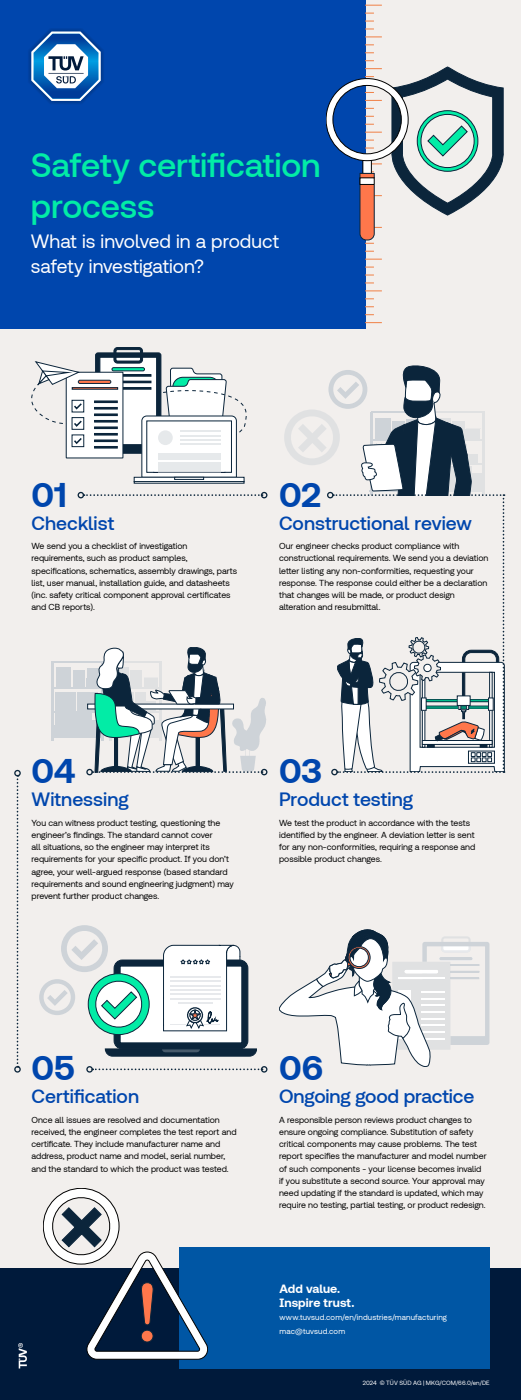
<style>
.page{position:relative;width:521px;height:1400px;background:#fff}
.page>*{position:absolute;margin:0;border:0;box-sizing:border-box;transform-origin:0 0}
.t1{font:700 35px "TUVSUD Pro";color:#0046ad}
.t2{font:500 33.86px/40.9px "TUVSUD Pro";letter-spacing:-.005em;color:#02eca6}
.t3{font:500 19.25px "TUVSUD Pro";color:#0046ad}
.t4{font:19.25px/24.5px "TUVSUD Pro";color:#fff}
.t5{font:700 12.25px/13.5px "TUVSUD Pro";letter-spacing:.005em;color:#fff}
.t6{font:8.75px/12.2px "TUVSUD Pro";color:#000}
.t7{font:7.88px/13.5px "TUVSUD Pro";letter-spacing:.015em;color:#fff}
.t8{font:6.12px "TUVSUD Pro";letter-spacing:.015em;color:#fff}
</style>
<div class="page">
<div style="left:0;top:0;width:521px;height:1281px;background:#f2efed"></div>
<div style="left:0;top:0;width:366px;height:329px;background:#0046ad"></div>
<svg style="left:28px;top:29px;width:76px;height:75px"></svg>
<svg style="left:366px;top:322px;width:16px;height:1px"></svg>
<svg style="left:366px;top:291px;width:16px;height:1px"></svg>
<svg style="left:366px;top:259px;width:16px;height:1px"></svg>
<svg style="left:366px;top:37px;width:16px;height:1px"></svg>
<svg style="left:366px;top:4px;width:16px;height:2px"></svg>
<div style="left:134px;top:477px;width:110px;height:5px;background:#fff"></div>
<div style="left:134px;top:481px;width:110px;height:2px;border:1px solid #0b253b"></div>
<div style="left:174px;top:477px;width:30px;height:3px;border:1px solid #0b253b"></div>
<svg style="left:32px;top:347px;width:214px;height:131px"></svg>
<hr style="left:52px;top:687px;width:52px;height:2px;background:#ced3d8">
<hr style="left:53px;top:711px;width:51px;height:2px;background:#ced3d8">
<hr style="left:51px;top:736px;width:52px;height:2px;background:#ced3d8">
<hr style="left:53px;top:661px;width:51px;height:2px;background:#ced3d8">
<hr style="left:51px;top:661px;width:3px;height:80px;background:#ced3d8">
<svg style="left:39px;top:925px;width:218px;height:131px"></svg>
<svg style="left:279px;top:930px;width:210px;height:137px"></svg>
<svg style="left:326px;top:61px;width:177px;height:183px"></svg>
<div style="left:360px;top:178px;width:14px;height:6px;background:#fff"></div>
<div style="left:360px;top:178px;width:14px;height:7px;border:1px solid #000"></div>
<div style="left:0;top:1269px;width:521px;height:131px;background:#001a3b"></div>
<div style="left:180px;top:1247px;width:310px;height:121px;background:#0056a4"></div>
<svg style="left:18px;top:1343px;width:9px;height:25px"></svg>
<svg style="left:78px;top:492px;width:189px;height:6px"></svg>
<svg style="left:55px;top:647px;width:212px;height:128px"></svg>
<svg style="left:93px;top:1068px;width:168px;height:2px"></svg>
<div style="left:86px;top:1066px;width:7px;height:7px;border:1px solid #0b253b;border-radius:50%"></div>
<div style="left:261px;top:1066px;width:6px;height:7px;border:1px solid #0b253b;border-radius:50%"></div>
<svg style="left:284px;top:365px;width:220px;height:408px"></svg>
<div style="left:331px;top:769px;width:7px;height:6px;border:1px solid #0b253b;border-radius:50%"></div>
<svg style="left:17px;top:776px;width:2px;height:290px"></svg>
<div style="left:14px;top:770px;width:7px;height:6px;border:1px solid #0b253b;border-radius:50%"></div>
<div style="left:14px;top:1066px;width:7px;height:7px;border:1px solid #0b253b;border-radius:50%"></div>
<svg style="left:43px;top:1188px;width:165px;height:171px"></svg>
<h2 class="t2" style="left:31px;top:144px;width:291px">Safety certification process</h2>
<h3 class="t4" style="left:31px;top:229px;width:250px">What is involved in a product safety investigation?</h3>
<h1 class="t1" style="left:32px;top:475px;width:37px">01</h1>
<h3 class="t3" style="left:32px;top:512px;width:84px">Checklist</h3>
<p class="t6" style="left:32px;top:540px;width:207px">We send you a checklist of investigation requirements, such as product samples, specifications, schematics, assembly drawings, parts list, user manual, installation guide, and datasheets (inc. safety critical component approval certificates and CB reports).</p>
<h1 class="t1" style="left:279px;top:475px;width:44px">02</h1>
<h3 class="t3" style="left:279px;top:512px;width:194px">Constructional review</h3>
<p class="t6" style="left:279px;top:540px;width:211px">Our engineer checks product compliance with constructional requirements. We send you a deviation letter listing any non-conformities, requesting your response. The response could either be a declaration that changes will be made, or product design alteration and resubmittal.</p>
<h1 class="t1" style="left:32px;top:751px;width:45px">04</h1>
<h3 class="t3" style="left:32px;top:789px;width:99px">Witnessing</h3>
<p class="t6" style="left:32px;top:817px;width:204px">You can witness product testing, questioning the engineer’s findings. The standard cannot cover<br>all situations, so the engineer may interpret its requirements for your specific product. If you don’t agree, your well-argued response (based standard requirements and sound engineering judgment) may prevent further product changes.</p>
<h1 class="t1" style="left:279px;top:751px;width:45px">03</h1>
<h3 class="t3" style="left:279px;top:789px;width:136px">Product testing</h3>
<p class="t6" style="left:279px;top:817px;width:198px">We test the product in accordance with the tests identified by the engineer. A deviation letter is sent for any non-conformities, requiring a response and possible product changes.</p>
<h1 class="t1" style="left:32px;top:1048px;width:45px">05</h1>
<h3 class="t3" style="left:32px;top:1086px;width:109px">Certification</h3>
<p class="t6" style="left:32px;top:1113px;width:207px">Once all issues are resolved and documentation received, the engineer completes the test report and certificate. They include manufacturer name and address, product name and model, serial number, and the standard to which the product was tested.</p>
<h1 class="t1" style="left:279px;top:1048px;width:46px">06</h1>
<h3 class="t3" style="left:279px;top:1086px;width:197px">Ongoing good practice</h3>
<p class="t6" style="left:279px;top:1113px;width:209px">A responsible person reviews product changes to ensure ongoing compliance. Substitution of safety critical components may cause problems. The test report specifies the manufacturer and model number of such components - your license becomes invalid if you substitute a second source. Your approval may need updating if the standard is updated, which may require no testing, partial testing, or product redesign.</p>
<h3 class="t5" style="left:279px;top:1282px;width:76px">Add value.<br>Inspire trust.</h3>
<p class="t7" style="left:279px;top:1311px;width:169px">www.tuvsud.com/en/industries/manufacturing mac@tuvsud.com</p>
<p class="t8" style="left:363px;top:1379px;width:128px">2024 © TÜV SÜD AG | MKG/COM/66.0/en/DE</p>
</div>
